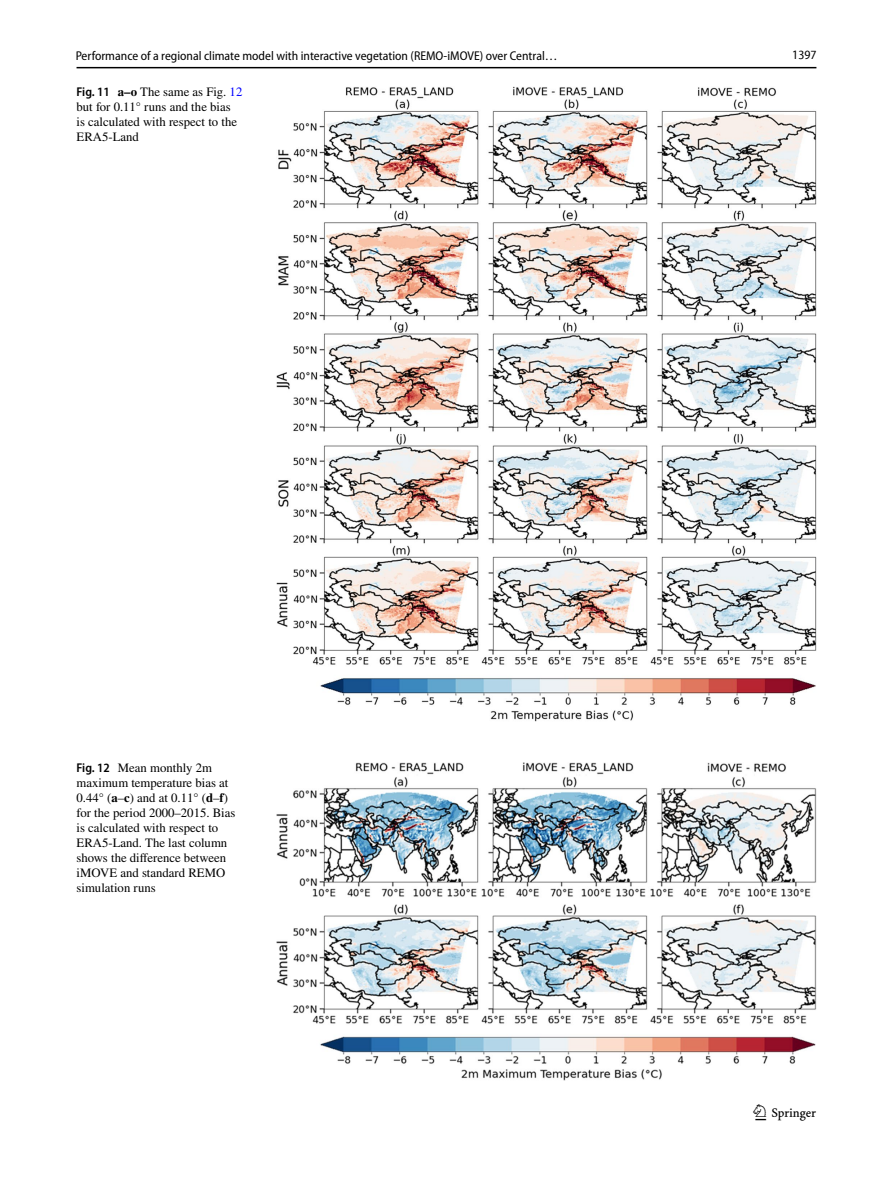
<style>
.page{position:relative;width:893px;height:1187px;background:#fff}
.page>*{position:absolute;margin:0;border:0;box-sizing:border-box;transform-origin:0 0}
.t1{font:22.5px "Springnew Regular 3";color:#000}
.t2{font:12.75px/15px "STIX";color:#000}
.t3{font:12.75px "Myriad Pro Semi Cn 3";color:#000}
.t4{font:12.75px "Myriad Pro Unic Semi Condensed 2";color:#000}
.s1{font-family:"Myriad Pro";font-weight:600;font-stretch:semi-condensed}
.s2{font-weight:700}
.s3{color:#00f}
</style>
<div class="page">
<hr style="left:77px;top:67px;width:739px;height:1px;background:#000">
<img style="left:276px;top:87px;width:540px;height:634px">
<img style="left:276px;top:762px;width:540px;height:317px">
<p class="t3" style="left:76px;top:49px;width:483px">Performance of a regional climate model with interactive vegetation (REMO‑iMOVE) over Central…</p>
<p class="t4" style="left:792px;top:50px;width:26px">1397</p>
<p class="t2" style="left:77px;top:85px;width:167px"><span class="s1">Fig. 11</span> <span class="s2">a–o</span> The same as Fig. <span class="s3">12 </span>but for 0.11° runs and the bias is calculated with respect to the<br>ERA5-Land</p>
<p class="t2" style="left:77px;top:761px;width:160px"><span class="s1">Fig. 12</span> Mean monthly 2m maximum temperature bias at<br>0.44° (<span class="s2">a</span>–<span class="s2">c</span>) and at 0.11° (<span class="s2">d</span>–<span class="s2">f</span>) for the period 2000–2015. Bias is calculated with respect to<br>ERA5-Land. The last column shows the difference between iMOVE and standard REMO simulation runs</p>
<h1 class="t1" style="left:755px;top:1104px;width:62px">1 3</h1>
</div>
